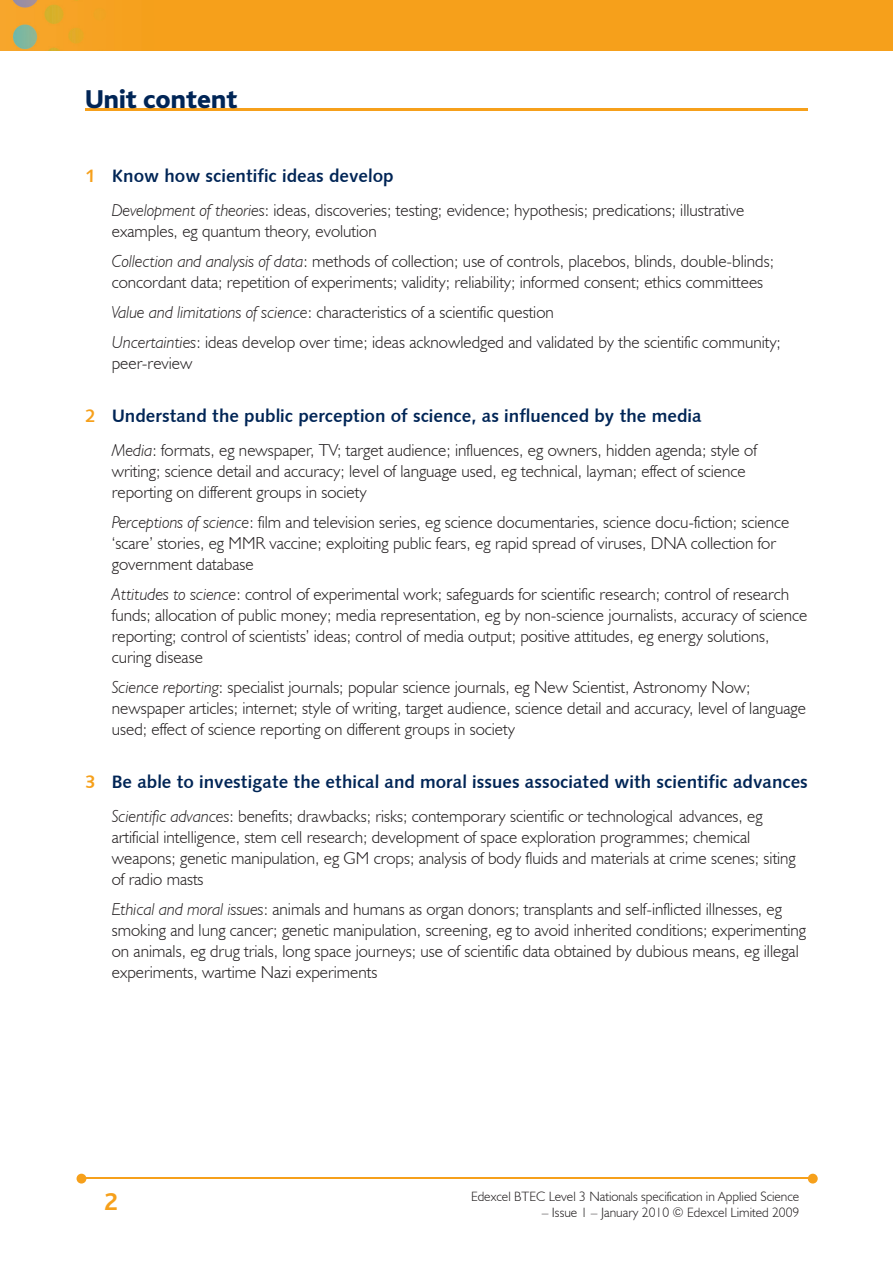
<style>
.page{position:relative;width:893px;height:1263px;background:#fff}
.page>*{position:absolute;margin:0;border:0;box-sizing:border-box;transform-origin:0 0}
.t1{font:800 27px "Bliss";color:#002556}
.t2{font:700 25.5px "Bliss";color:#f6a01b}
.t3{font:18px "Humanist 531 BT Bold A";color:#002556}
.t4{font:300 17.25px/21px "Humanist 521 BT";color:#231f20}
.t5{font:300 13.5px "Humanist 521 BT";color:#231f20}
.s1{color:#f6a01b}
.s2{font-style:italic}
</style>
<div class="page">
<img style="left:0;top:0;width:893px;height:51px">
<hr style="left:82px;top:1178px;width:728px;height:1px;background:#f6a01b">
<svg style="left:808px;top:1174px;width:10px;height:9px"></svg>
<svg style="left:77px;top:1174px;width:9px;height:9px"></svg>
<hr style="left:85px;top:108px;width:723px;height:2px;background:#f6a01b">
<h1 class="t1" style="left:85px;top:85px;width:154px">Unit content</h1>
<p class="t3" style="left:85px;top:164px;width:310px"><span class="s1">1</span> Know how scientific ideas develop</p>
<p class="t4" style="left:112px;top:199px;width:634px"><span class="s2">Development of theories</span>: ideas, discoveries; testing; evidence; hypothesis; predications; illustrative examples, eg quantum theory, evolution</p>
<p class="t4" style="left:112px;top:250px;width:664px"><span class="s2">Collection and analysis of data</span>: methods of collection; use of controls, placebos, blinds, double-blinds; concordant data; repetition of experiments; validity; reliability; informed consent; ethics committees</p>
<p class="t4" style="left:112px;top:297px;width:671px;line-height:30px"><span class="s2">Value and limitations of science</span>: characteristics of a scientific question<br><span class="s2">Uncertainties</span>: ideas develop over time; ideas acknowledged and validated by the scientific community;</p>
<p class="t4" style="left:112px;top:352px;width:82px">peer-review</p>
<p class="t3" style="left:85px;top:404px;width:618px"><span class="s1">2</span> Understand the public perception of science, as influenced by the media</p>
<p class="t4" style="left:112px;top:439px;width:647px"><span class="s2">Media</span>: formats, eg newspaper, TV; target audience; influences, eg owners, hidden agenda; style of writing; science detail and accuracy; level of language used, eg technical, layman; effect of science reporting on different groups in society</p>
<p class="t4" style="left:112px;top:511px;width:679px"><span class="s2">Perceptions of science</span>: film and television series, eg science documentaries, science docu-fiction; science ‘scare’ stories, eg MMR vaccine; exploiting public fears, eg rapid spread of viruses, DNA collection for government database</p>
<p class="t4" style="left:112px;top:583px;width:697px"><span class="s2">Attitudes to science</span>: control of experimental work; safeguards for scientific research; control of research funds; allocation of public money; media representation, eg by non-science journalists, accuracy of science reporting; control of scientists’ ideas; control of media output; positive attitudes, eg energy solutions, curing disease</p>
<p class="t4" style="left:112px;top:676px;width:696px"><span class="s2">Science reporting</span>: specialist journals; popular science journals, eg New Scientist, Astronomy Now; newspaper articles; internet; style of writing, target audience, science detail and accuracy, level of language used; effect of science reporting on different groups in society</p>
<p class="t3" style="left:85px;top:770px;width:724px"><span class="s1">3</span> Be able to investigate the ethical and moral issues associated with scientific advances</p>
<p class="t4" style="left:112px;top:805px;width:685px"><span class="s2">Scientific advances</span>: benefits; drawbacks; risks; contemporary scientific or technological advances, eg artificial intelligence, stem cell research; development of space exploration programmes; chemical weapons; genetic manipulation, eg GM crops; analysis of body fluids and materials at crime scenes; siting of radio masts</p>
<p class="t4" style="left:112px;top:898px;width:696px"><span class="s2">Ethical and moral issues</span>: animals and humans as organ donors; transplants and self-inflicted illnesses, eg smoking and lung cancer; genetic manipulation, screening, eg to avoid inherited conditions; experimenting on animals, eg drug trials, long space journeys; use of scientific data obtained by dubious means, eg illegal experiments, wartime Nazi experiments</p>
<h2 class="t2" style="left:104px;top:1189px;width:15px">2</h2>
<p class="t5" style="left:471px;top:1188px;width:330px">Edexcel BTEC Level 3 Nationals specification in Applied Science</p>
<p class="t5" style="left:542px;top:1204px;width:259px">– Issue 1 – January 2010 © Edexcel Limited 2009</p>
</div>
